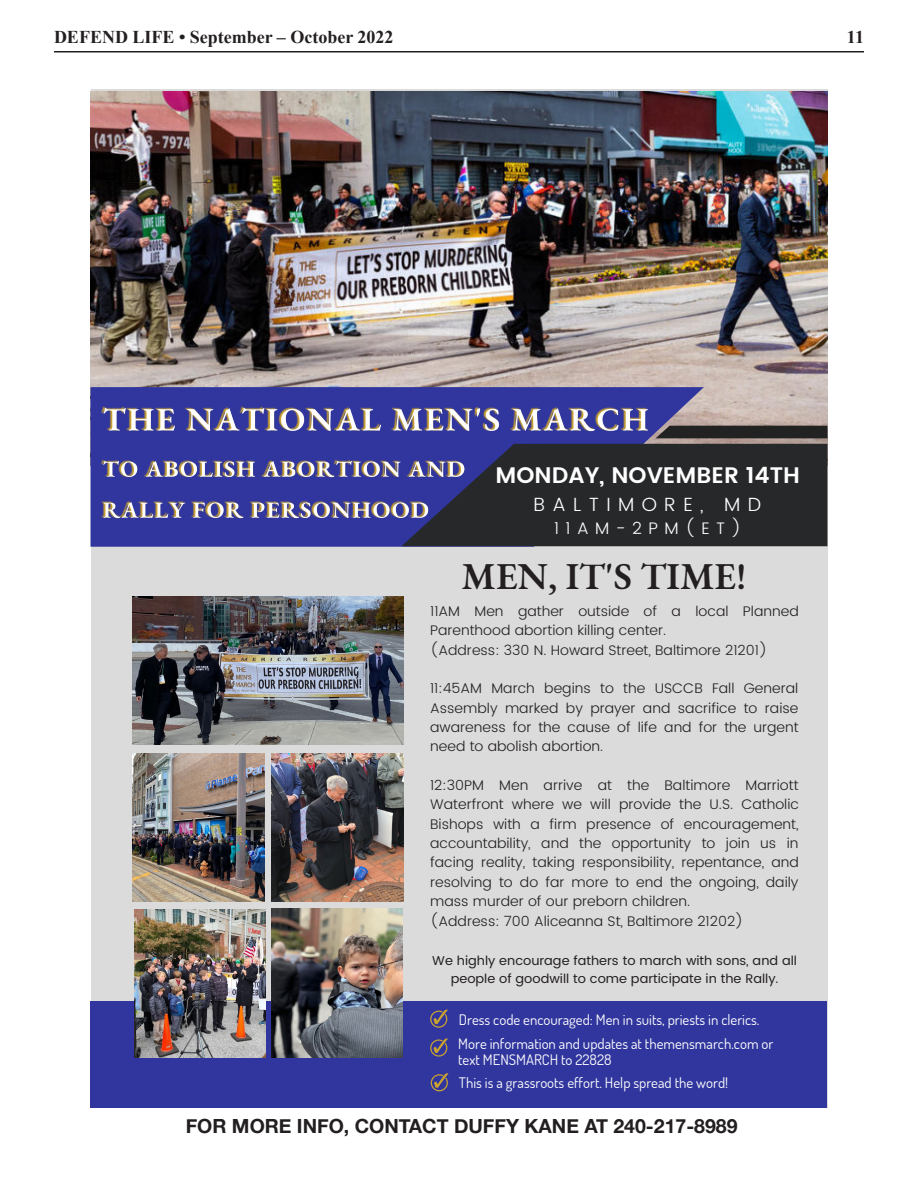
<style>
.page{position:relative;width:918px;height:1188px;background:#fff}
.page>*{position:absolute;margin:0;border:0;box-sizing:border-box;transform-origin:0 0}
.t1{font:600 36.9px "EB Garamond";color:#231f20}
.t2{font:600 22.5px "Poppins";color:#fff}
.t3{font:700 19.5px "Helvetica Neue";color:#231f20}
.t4{font:300 19.05px "Poppins";letter-spacing:.375em;color:#fff}
.t5{font:700 18px "Times New Roman";color:#231f20}
.t6{font:300 16.65px "Poppins";letter-spacing:.375em;color:#fff}
.t7{font:14.55px/15.5px "Dosis";color:#fff}
.t8{font:300 13.95px/19.4px "Poppins";color:#231f20}
.t9{font:12.75px/17.7px "Poppins";color:#231f20;text-align:center}
</style>
<div class="page">
<hr style="left:54px;top:51px;width:810px;height:1px;background:#231f20">
<div style="left:91px;top:89px;width:736px;height:1019px;background:#dbdbdb"></div>
<img style="left:133px;top:596px;width:271px;height:149px">
<img style="left:133px;top:753px;width:132px;height:149px">
<img style="left:272px;top:753px;width:132px;height:149px">
<img style="left:91px;top:91px;width:736px;height:353px">
<div style="left:91px;top:1001px;width:736px;height:107px;background:#30369d"></div>
<img style="left:134px;top:910px;width:131px;height:148px">
<svg style="left:91px;top:387px;width:613px;height:160px;fill:#30369d"></svg>
<div style="left:401px;top:444px;width:426px;height:102px;background:#272829"></div>
<div style="left:660px;top:426px;width:167px;height:12px;background:#222"></div>
<img style="left:272px;top:908px;width:131px;height:149px">
<svg style="left:430px;top:1010px;width:18px;height:18px"></svg>
<img style="left:98px;top:395px;width:562px;height:132px">
<svg style="left:430px;top:1038px;width:18px;height:19px"></svg>
<svg style="left:431px;top:1073px;width:17px;height:18px"></svg>
<p class="t5" style="left:54px;top:24px;width:341px">DEFEND LIFE • September – October 2022</p>
<p class="t5" style="left:847px;top:24px;width:19px">11</p>
<p class="t2" style="left:496px;top:458px;width:306px">MONDAY, NOVEMBER 14TH</p>
<p class="t4" style="left:534px;top:491px;width:229px">BALTIMORE, MD</p>
<p class="t6" style="left:554px;top:516px;width:189px">11AM-2PM(ET)</p>
<p class="t1" style="left:461px;top:553px;width:287px">MEN, IT'S TIME!</p>
<p class="t8" style="left:430px;top:602px;width:370px">11AM Men gather outside of a local Planned<br>Parenthood abortion killing center.<br>(Address: 330 N. Howard Street, Baltimore 21201)</p>
<p class="t8" style="left:430px;top:679px;width:370px;text-align:justify">11:45AM March begins to the USCCB Fall General Assembly marked by prayer and sacrifice to raise awareness for the cause of life and for the urgent need to abolish abortion.</p>
<p class="t8" style="left:430px;top:776px;width:370px">12:30PM Men arrive at the Baltimore Marriott Waterfront where we will provide the U.S. Catholic Bishops with a firm presence of encouragement, accountability, and the opportunity to join us in facing reality, taking responsibility, repentance, and resolving to do far more to end the ongoing, daily mass murder of our preborn children.<br>(Address: 700 Aliceanna St, Baltimore 21202)</p>
<p class="t9" style="left:432px;top:952px;width:366px">We highly encourage fathers to march with sons, and all people of goodwill to come participate in the Rally.</p>
<p class="t7" style="left:459px;top:1011px;width:302px">Dress code encouraged: Men in suits, priests in clerics.</p>
<p class="t7" style="left:458px;top:1036px;width:317px">More information and updates at themensmarch.com or text MENSMARCH to 22828</p>
<p class="t7" style="left:459px;top:1075px;width:271px">This is a grassroots effort. Help spread the word!</p>
<p class="t3" style="left:186px;top:1111px;width:553px">FOR MORE INFO, CONTACT DUFFY KANE AT 240-217-8989</p>
</div>
